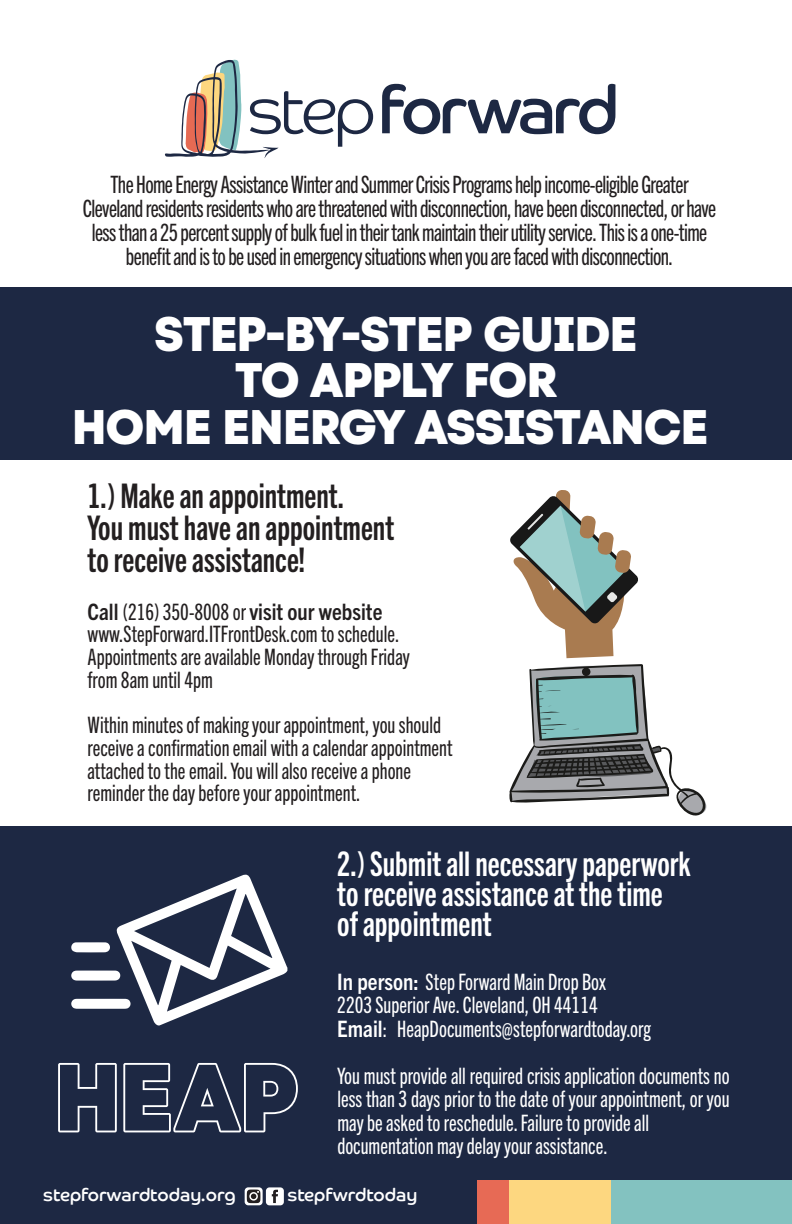
<style>
.page{position:relative;width:792px;height:1224px;background:#fff}
.page>*{position:absolute;margin:0;border:0;box-sizing:border-box;transform-origin:0 0}
.t1{font:800 48.4px/46.2px "Code Next";letter-spacing:-.025em;color:#fff;text-align:center}
.t2{font:34px/30.2px "Trade Gothic Next LT Pro Bd Cm";color:#fff}
.t3{font:34px/32.2px "Trade Gothic Next LT Pro Bd Cm";color:#231f20}
.t4{font:24px/24px "Trade Gothic Next LT Pro Cm";letter-spacing:-.025em;color:#231f20;text-align:center}
.t5{font:22.6px/23.4px "Trade Gothic Next LT Pro Cm";color:#fff}
.t6{font:22.6px/22.6px "Trade Gothic Next LT Pro Cm";color:#231f20}
.t7{font:700 condensed 22.6px "Trade Gothic Next LT Pro";color:#231f20}
.t8{font:18px "Co Headline";color:#fff}
.s1{font-family:"Trade Gothic Next LT Pro Cm";font-weight:400;font-stretch:normal}
.s2{font-family:"Trade Gothic Next LT Pro";font-weight:700;font-stretch:condensed}
</style>
<div class="page">
<svg style="left:510px;top:490px;width:128px;height:168px"></svg>
<svg style="left:509px;top:664px;width:198px;height:152px"></svg>
<div style="left:0;top:287px;width:792px;height:173px;background:#1d2843"></div>
<div style="left:0;top:826px;width:792px;height:398px;background:#1d2843"></div>
<svg style="left:165px;top:59px;width:208px;height:99px"></svg>
<svg style="left:382px;top:84px;width:233px;height:50px"></svg>
<svg style="left:71px;top:874px;width:216px;height:151px"></svg>
<div style="left:459px;top:1180px;width:64px;height:44px;background:#e76a55"></div>
<div style="left:509px;top:1180px;width:107px;height:44px;background:#fdd780"></div>
<div style="left:611px;top:1180px;width:181px;height:44px;background:#83c2c0"></div>
<div style="left:0;top:1180px;width:477px;height:44px;background:#1d2843"></div>
<svg style="left:58px;top:1063px;width:59px;height:69px"></svg>
<svg style="left:123px;top:1063px;width:175px;height:69px"></svg>
<svg style="left:245px;top:1187px;width:18px;height:18px"></svg>
<svg style="left:247px;top:1190px;width:13px;height:13px"></svg>
<div style="left:266px;top:1187px;width:18px;height:18px;background:#fff;border-radius:4px"></div>
<svg style="left:272px;top:1190px;width:6px;height:13px"></svg>
<p class="t4" style="left:83px;top:171px;width:635px">The Home Energy Assistance Winter and Summer Crisis Programs help income-eligible Greater Cleveland residents residents who are threatened with disconnection, have been disconnected, or have less than a 25 percent supply of bulk fuel in their tank maintain their utility service. This is a one-time benefit and is to be used in emergency situations when you are faced with disconnection.</p>
<h1 class="t1" style="left:72px;top:312px;width:638px">STEP-BY-STEP GUIDE<br>TO APPLY FOR<br>HOME ENERGY ASSISTANCE</h1>
<h2 class="t3" style="left:88px;top:478px;width:308px">1.) Make an appointment.<br>You must have an appointment to receive assistance!</h2>
<p class="t7" style="left:88px;top:596px;width:296px">Call <span class="s1">(216) 350-8008 or</span> visit our website</p>
<p class="t6" style="left:88px;top:622px;width:324px">www.StepForward.ITFrontDesk.com to schedule.<br>Appointments are available Monday through Friday from 8am until 4pm</p>
<p class="t6" style="left:88px;top:712px;width:367px">Within minutes of making your appointment, you should receive a confirmation email with a calendar appointment attached to the email.You will also receive a phone reminder the day before your appointment.</p>
<h2 class="t2" style="left:337px;top:846px;width:355px">2.) Submit all necessary paperwork to receive assistance at the time of appointment</h2>
<p class="t5" style="left:337px;top:969px;width:315px"><span class="s2">In person:</span> Step Forward Main Drop Box<br>2203 Superior Ave. Cleveland, OH 44114<br><span class="s2">Email</span>: HeapDocuments@stepforwardtoday.org</p>
<p class="t5" style="left:337px;top:1063px;width:394px">You must provide all required crisis application documents no less than 3 days prior to the date of your appointment, or you may be asked to reschedule.Failure to provide all documentation may delay your assistance.</p>
<p class="t8" style="left:43px;top:1184px;width:194px">stepforwardtoday.org</p>
<p class="t8" style="left:288px;top:1184px;width:131px">stepfwrdtoday</p>
</div>
